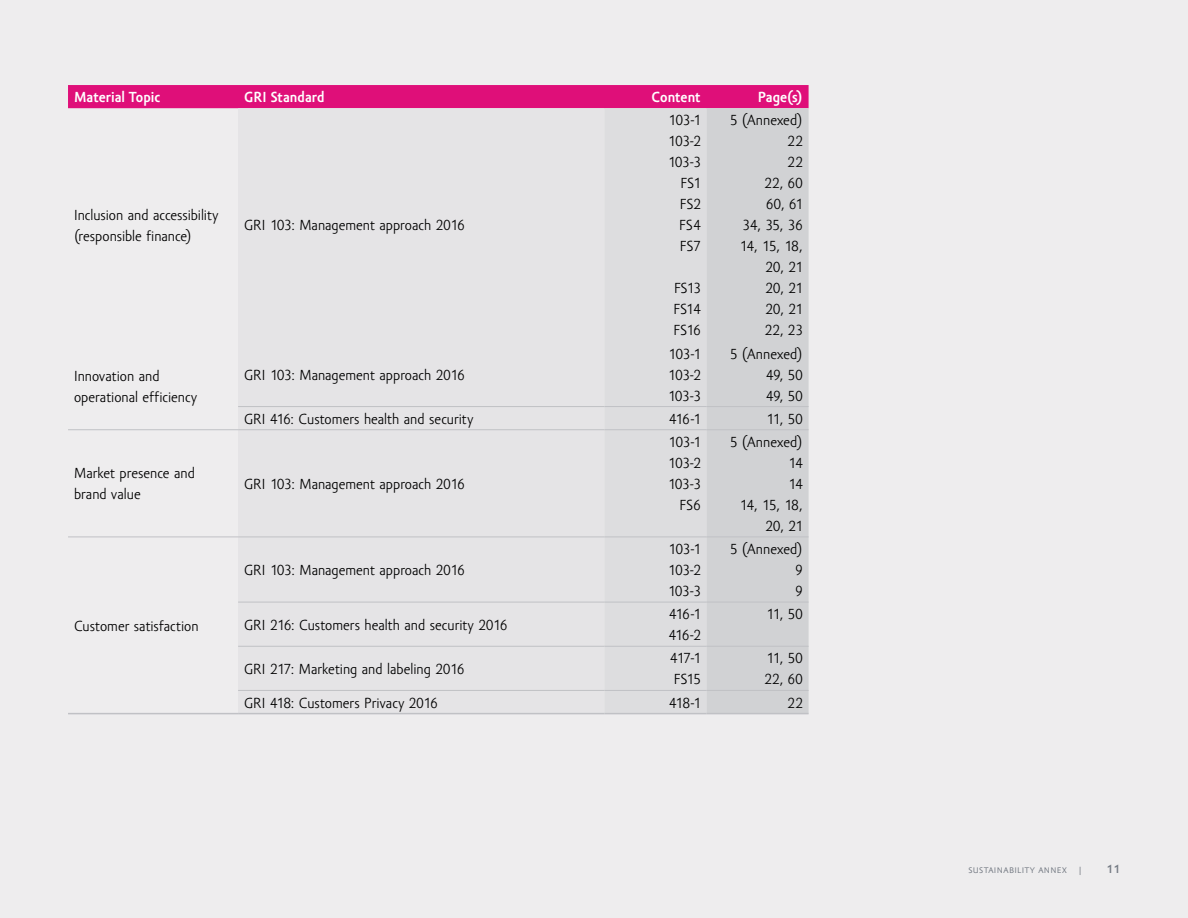
<style>
.page{position:relative;width:1188px;height:918px;background:#eeedee}
.page>*{position:absolute;margin:0;border:0;box-sizing:border-box;transform-origin:0 0}
.t1{font:15px/21px "Amor Sans Pro";letter-spacing:.005em;color:#000}
.t2{font:15px/21px "Amor Sans Pro";letter-spacing:.035em;color:#000;text-align:right}
.t3{font:700 15px "Amor Sans Pro";letter-spacing:.005em;color:#fff}
.t4{font:12px "Amor Sans Pro";letter-spacing:.04em;color:#757b84}
.t5{font:700 12px "Amor Sans Pro";color:#757b84}
</style>
<div class="page">
<div style="left:68px;top:85px;width:741px;height:23px;background:#df0f79"></div>
<div style="left:238px;top:108px;width:366px;height:605px;background:#e5e4e6"></div>
<div style="left:604px;top:108px;width:103px;height:605px;background:#dddddf"></div>
<div style="left:707px;top:108px;width:102px;height:605px;background:#d1d2d4"></div>
<hr style="left:68px;top:713px;width:170px;height:1px;background:#c0c1c5">
<hr style="left:238px;top:406px;width:367px;height:1px;background:#c0c1c5">
<hr style="left:604px;top:406px;width:103px;height:1px;background:#c0c1c5">
<hr style="left:707px;top:406px;width:102px;height:1px;background:#c0c1c5">
<hr style="left:68px;top:429px;width:170px;height:1px;background:#c0c1c5">
<hr style="left:238px;top:429px;width:367px;height:1px;background:#c0c1c5">
<hr style="left:604px;top:429px;width:103px;height:1px;background:#c0c1c5">
<hr style="left:707px;top:429px;width:102px;height:1px;background:#c0c1c5">
<hr style="left:68px;top:537px;width:170px;height:1px;background:#c0c1c5">
<hr style="left:238px;top:537px;width:367px;height:1px;background:#c0c1c5">
<hr style="left:604px;top:537px;width:103px;height:1px;background:#c0c1c5">
<hr style="left:707px;top:537px;width:102px;height:1px;background:#c0c1c5">
<hr style="left:238px;top:602px;width:367px;height:1px;background:#c0c1c5">
<hr style="left:604px;top:602px;width:103px;height:1px;background:#c0c1c5">
<hr style="left:707px;top:602px;width:102px;height:1px;background:#c0c1c5">
<hr style="left:238px;top:646px;width:367px;height:1px;background:#c0c1c5">
<hr style="left:604px;top:646px;width:103px;height:1px;background:#c0c1c5">
<hr style="left:707px;top:646px;width:102px;height:1px;background:#c0c1c5">
<hr style="left:238px;top:690px;width:367px;height:1px;background:#c0c1c5">
<hr style="left:604px;top:690px;width:103px;height:1px;background:#c0c1c5">
<hr style="left:707px;top:690px;width:102px;height:1px;background:#c0c1c5">
<hr style="left:238px;top:713px;width:367px;height:1px;background:#c0c1c5">
<hr style="left:604px;top:713px;width:103px;height:1px;background:#c0c1c5">
<hr style="left:707px;top:713px;width:102px;height:1px;background:#c0c1c5">
<p class="t3" style="left:74px;top:89px;width:88px">Material Topic</p>
<p class="t3" style="left:244px;top:89px;width:82px">GRI Standard</p>
<p class="t3" style="left:652px;top:89px;width:51px">Content</p>
<p class="t3" style="left:758px;top:89px;width:46px">Page(s)</p>
<p class="t1" style="left:74px;top:205px;width:146px">Inclusion and accessibility (responsible finance)</p>
<p class="t1" style="left:244px;top:215px;width:222px">GRI 103: Management approach 2016</p>
<p class="t1" style="left:74px;top:366px;width:124px">Innovation and operational efficiency</p>
<p class="t1" style="left:244px;top:365px;width:222px">GRI 103: Management approach 2016</p>
<p class="t1" style="left:668px;top:110px;width:34px;text-align:right">103-1<br>103-2<br>103-3<br>FS1<br>FS2<br>FS4<br>FS7</p>
<p class="t1" style="left:674px;top:278px;width:28px;text-align:justify">FS13<br>FS14<br>FS16</p>
<p class="t2" style="left:730px;top:110px;width:74px">5 (Annexed)<br>22<br>22<br>22, 60<br>60, 61<br>34, 35, 36<br>14, 15, 18,<br>20, 21<br>20, 21<br>20, 21<br>22, 23</p>
<p class="t1" style="left:668px;top:344px;width:34px;text-align:justify">103-1<br>103-2<br>103-3</p>
<p class="t1" style="left:766px;top:344px;width:38px;text-align:justify;text-indent:-36px">5 (Annexed)<br>49, 50<br>49, 50</p>
<p class="t1" style="left:244px;top:409px;width:230px">GRI 416: Customers health and security</p>
<p class="t1" style="left:669px;top:409px;width:33px">416-1</p>
<p class="t1" style="left:766px;top:409px;width:38px">11, 50</p>
<p class="t1" style="left:74px;top:463px;width:122px">Market presence and brand value</p>
<p class="t1" style="left:244px;top:474px;width:222px">GRI 103: Management approach 2016</p>
<p class="t1" style="left:244px;top:560px;width:222px">GRI 103: Management approach 2016</p>
<p class="t1" style="left:668px;top:432px;width:34px;text-align:right">103-1<br>103-2<br>103-3<br>FS6</p>
<p class="t1" style="left:730px;top:432px;width:74px;text-align:right">5 (Annexed)<br>14<br>14<br>14, 15, 18,<br>20, 21</p>
<p class="t1" style="left:668px;top:539px;width:34px;text-align:justify">103-1<br>103-2<br>103-3</p>
<p class="t1" style="left:795px;top:539px;width:9px;text-align:justify;text-indent:-65px">5 (Annexed)<br>9<br>9</p>
<p class="t1" style="left:74px;top:616px;width:126px">Customer satisfaction</p>
<p class="t1" style="left:244px;top:615px;width:265px">GRI 216: Customers health and security 2016</p>
<p class="t1" style="left:669px;top:604px;width:33px">416-1<br>416-2</p>
<p class="t1" style="left:766px;top:604px;width:38px">11, 50</p>
<p class="t1" style="left:244px;top:659px;width:222px">GRI 217: Marketing and labeling 2016</p>
<p class="t1" style="left:670px;top:648px;width:32px">417-1<br>FS15</p>
<p class="t1" style="left:764px;top:648px;width:40px">11, 50<br>22, 60</p>
<p class="t1" style="left:244px;top:693px;width:195px">GRI 418: Customers Privacy 2016</p>
<p class="t1" style="left:669px;top:693px;width:33px">418-1</p>
<p class="t1" style="left:788px;top:693px;width:16px">22</p>
<p class="t4" style="left:969px;top:863px;width:114px">sustainability annex |</p>
<p class="t5" style="left:1107px;top:863px;width:15px">11</p>
</div>
